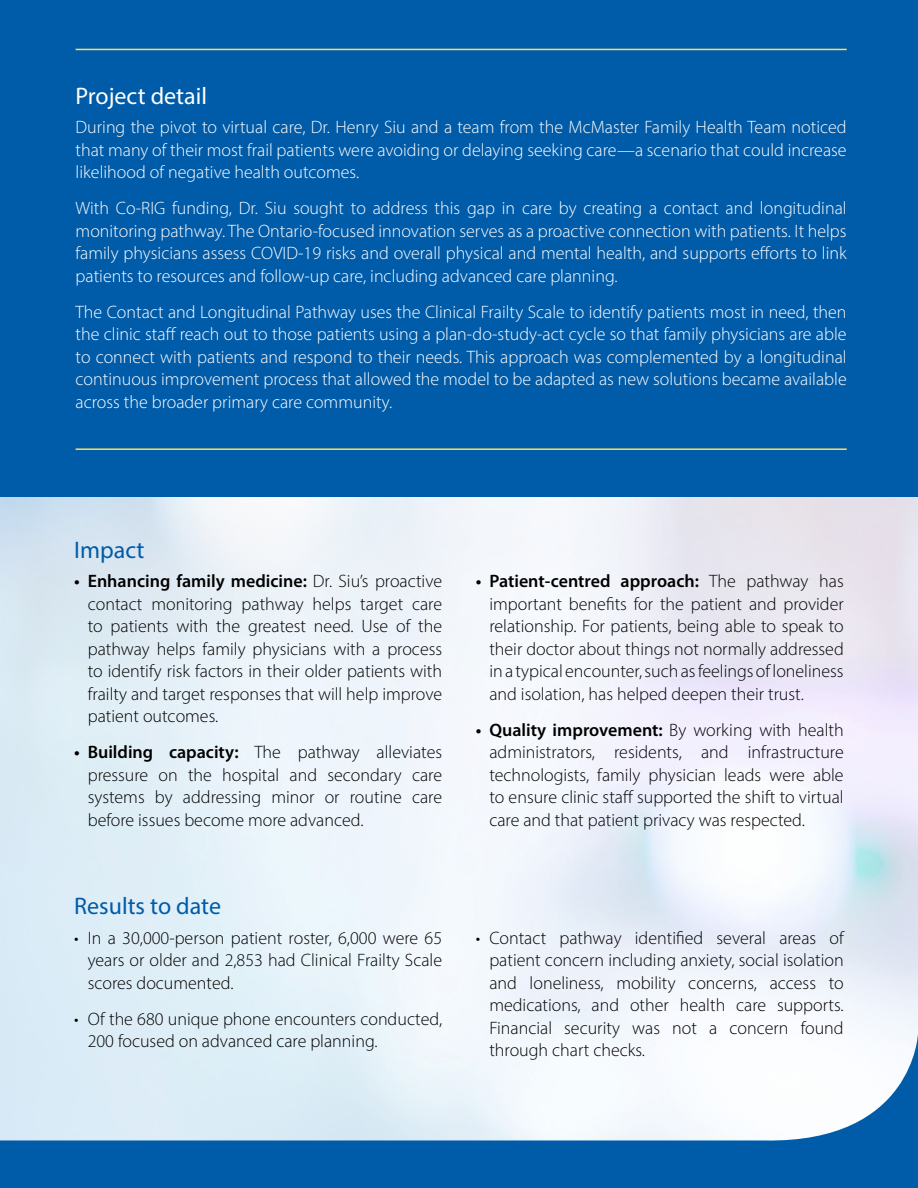
<style>
.page{position:relative;width:918px;height:1188px;background:#fff}
.page>*{position:absolute;margin:0;border:0;box-sizing:border-box;transform-origin:0 0}
.t1{font:24px "Myriad Pro";color:#005ba8}
.t2{font:24px "Myriad Pro";color:#fff}
.t3{font:300 18px/22.5px "Myriad Pro";color:#000;text-align:justify}
.t4{font:300 18px/22.5px "Myriad Pro";color:#fff;text-align:justify}
.s1{font-weight:600}
</style>
<div class="page">
<img style="left:0;top:496px;width:918px;height:538px">
<div style="left:0;top:0;width:918px;height:496px;background:#005ba8"></div>
<hr style="left:76px;top:49px;width:771px;height:1px;background:#ffde59">
<hr style="left:76px;top:448px;width:771px;height:2px;background:#ffde59">
<svg style="left:0;top:1034px;width:918px;height:154px"></svg>
<p class="t2" style="left:76px;top:81px;width:133px">Project detail</p>
<p class="t4" style="left:76px;top:116px;width:773px">During the pivot to virtual care, Dr. Henry Siu and a team from the McMaster Family Health Team noticed that many of their most frail patients were avoiding or delaying seeking care—a scenario that could increase likelihood of negative health outcomes.</p>
<p class="t4" style="left:76px;top:197px;width:773px">With Co-RIG funding, Dr. Siu sought to address this gap in care by creating a contact and longitudinal monitoring pathway. The Ontario-focused innovation serves as a proactive connection with patients. It helps family physicians assess COVID-19 risks and overall physical and mental health, and supports efforts to link patients to resources and follow-up care, including advanced care planning.</p>
<p class="t4" style="left:76px;top:301px;width:773px">The Contact and Longitudinal Pathway uses the Clinical Frailty Scale to identify patients most in need, then the clinic staff reach out to those patients using a plan-do-study-act cycle so that family physicians are able to connect with patients and respond to their needs. This approach was complemented by a longitudinal continuous improvement process that allowed the model to be adapted as new solutions became available across the broader primary care community.</p>
<p class="t1" style="left:74px;top:535px;width:72px">Impact</p>
<p class="t3" style="left:88px;top:570px;width:356px;text-indent:-14px"><span class="s1">• Enhancing family medicine:</span> Dr. Siu’s proactive contact monitoring pathway helps target care to patients with the greatest need. Use of the pathway helps family physicians with a process to identify risk factors in their older patients with frailty and target responses that will help improve patient outcomes.</p>
<p class="t3" style="left:88px;top:741px;width:356px;text-indent:-14px"><span class="s1">• Building capacity:</span> The pathway alleviates pressure on the hospital and secondary care systems by addressing minor or routine care before issues become more advanced.</p>
<p class="t1" style="left:74px;top:892px;width:148px">Results to date</p>
<p class="t3" style="left:88px;top:926px;width:356px;text-indent:-14px">• In a 30,000-person patient roster, 6,000 were 65 years or older and 2,853 had Clinical Frailty Scale scores documented.</p>
<p class="t3" style="left:88px;top:1007px;width:356px;text-indent:-14px">• Of the 680 unique phone encounters conducted,<br>200 focused on advanced care planning.</p>
<p class="t3" style="left:489px;top:570px;width:356px;text-indent:-14px"><span class="s1">• Patient-centred approach:</span> The pathway has important benefits for the patient and provider relationship. For patients, being able to speak to their doctor about things not normally addressed in a typical encounter, such as feelings of loneliness and isolation, has helped deepen their trust.</p>
<p class="t3" style="left:489px;top:718px;width:356px;text-indent:-14px"><span class="s1">• Quality improvement:</span> By working with health administrators, residents, and infrastructure technologists, family physician leads were able to ensure clinic staff supported the shift to virtual care and that patient privacy was respected.</p>
<p class="t3" style="left:489px;top:926px;width:356px;text-indent:-14px">• Contact pathway identified several areas of patient concern including anxiety, social isolation and loneliness, mobility concerns, access to medications, and other health care supports.<br>Financial security was not a concern found through chart checks.</p>
</div>
